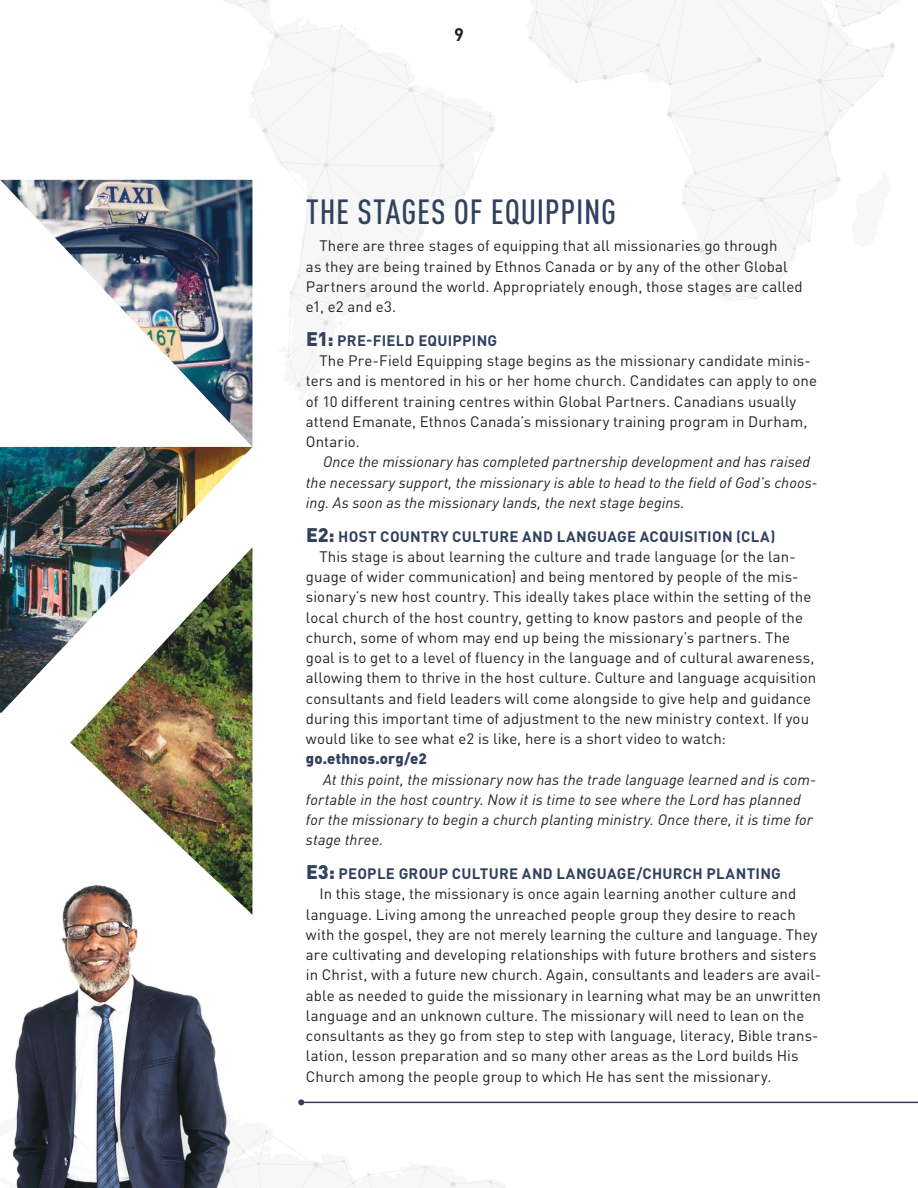
<style>
.page{position:relative;width:918px;height:1188px;background:#fff}
.page>*{position:absolute;margin:0;border:0;box-sizing:border-box;transform-origin:0 0}
.t1{font:500 condensed 34.5px "DIN Pro";letter-spacing:.02em;color:#31415e}
.t2{font:700 18px "DIN Pro";color:#241f1f}
.t3{font:15px/20.2px "DIN Pro";letter-spacing:.005em;color:#241f1f}
.t4{font:italic 15px/20.2px "DIN Pro";letter-spacing:.005em;color:#241f1f}
.t5{font:700 15px "DIN Pro";letter-spacing:.02em;color:#31415e}
.t6{font:900 15px "DIN Pro";letter-spacing:.01em;color:#31415e}
.s1{font-weight:900;font-size:19.5px}
</style>
<div class="page">
<svg style="left:0;top:0;width:494px;height:388px"></svg>
<svg style="left:529px;top:0;width:367px;height:301px"></svg>
<img style="left:0;top:180px;width:252px;height:533px">
<img style="left:70px;top:547px;width:182px;height:368px">
<hr style="left:301px;top:1102px;width:617px;height:1px;background:#31415e">
<svg style="left:250px;top:1099px;width:290px;height:89px"></svg>
<img style="left:12px;top:845px;width:238px;height:343px">
<p class="t2" style="left:454px;top:19px;width:11px">9</p>
<h1 class="t1" style="left:306px;top:187px;width:311px">THE STAGES OF EQUIPPING</h1>
<p class="t3" style="left:306px;top:234px;width:498px;text-indent:14px">There are three stages of equipping that all missionaries go through<br>as they are being trained by Ethnos Canada or by any of the other Global Partners around the world. Appropriately enough, those stages are called e1, e2 and e3.</p>
<p class="t5" style="left:306px;top:328px;width:193px"><span class="s1">E1:</span> PRE-FIELD EQUIPPING</p>
<p class="t3" style="left:319px;top:349px;width:493px">The Pre-Field Equipping stage begins as the missionary candidate minis-</p>
<p class="t3" style="left:306px;top:369px;width:513px">ters and is mentored in his or her home church. Candidates can apply to one</p>
<p class="t3" style="left:306px;top:390px;width:492px">of 10 different training centres within Global Partners. Canadians usually</p>
<p class="t3" style="left:306px;top:410px;width:503px">attend Emanate, Ethnos Canada’s missionary training program in Durham,</p>
<p class="t3" style="left:306px;top:430px;width:56px">Ontario.</p>
<p class="t4" style="left:306px;top:450px;width:513px;text-indent:17px">Once the missionary has completed partnership development and has raised the necessary support, the missionary is able to head to the field of God’s choos&shy;ing. As soon as the missionary lands, the next stage begins.</p>
<p class="t5" style="left:306px;top:524px;width:471px"><span class="s1">E2:</span> HOST COUNTRY CULTURE AND LANGUAGE ACQUISITION (CLA)</p>
<p class="t3" style="left:319px;top:545px;width:478px">This stage is about learning the culture and trade language (or the lan-</p>
<p class="t3" style="left:306px;top:565px;width:494px">guage of wider communication) and being mentored by people of the mis-</p>
<p class="t3" style="left:306px;top:585px;width:507px">sionary’s new host country. This ideally takes place within the setting of the</p>
<p class="t3" style="left:306px;top:606px;width:498px">local church of the host country, getting to know pastors and people of the</p>
<p class="t3" style="left:306px;top:626px;width:486px">church, some of whom may end up being the missionary’s partners. The</p>
<p class="t3" style="left:306px;top:646px;width:510px">goal is to get to a level of fluency in the language and of cultural awareness,</p>
<p class="t3" style="left:306px;top:666px;width:512px">allowing them to thrive in the host culture. Culture and language acquisition</p>
<p class="t3" style="left:306px;top:687px;width:507px">consultants and field leaders will come alongside to give help and guidance</p>
<p class="t3" style="left:306px;top:707px;width:505px">during this important time of adjustment to the new ministry context. If you</p>
<p class="t3" style="left:306px;top:727px;width:422px">would like to see what e2 is like, here is a short video to watch:</p>
<p class="t6" style="left:306px;top:746px;width:122px">go.ethnos.org/e2</p>
<p class="t4" style="left:306px;top:768px;width:512px;text-indent:17px">At this point, the missionary now has the trade language learned and is com&shy;fortable in the host country. Now it is time to see where the Lord has planned for the missionary to begin a church planting ministry. Once there, it is time for stage three.</p>
<p class="t5" style="left:306px;top:861px;width:476px"><span class="s1">E3:</span> PEOPLE GROUP CULTURE AND LANGUAGE/CHURCH PLANTING</p>
<p class="t3" style="left:319px;top:882px;width:478px">In this stage, the missionary is once again learning another culture and</p>
<p class="t3" style="left:306px;top:903px;width:491px">language. Living among the unreached people group they desire to reach</p>
<p class="t3" style="left:306px;top:923px;width:513px">with the gospel, they are not merely learning the culture and language. They</p>
<p class="t3" style="left:306px;top:943px;width:512px">are cultivating and developing relationships with future brothers and sisters</p>
<p class="t3" style="left:306px;top:963px;width:517px">in Christ, with a future new church. Again, consultants and leaders are avail-</p>
<p class="t3" style="left:306px;top:984px;width:517px">able as needed to guide the missionary in learning what may be an unwritten</p>
<p class="t3" style="left:306px;top:1004px;width:500px">language and an unknown culture. The missionary will need to lean on the</p>
<p class="t3" style="left:306px;top:1024px;width:514px">consultants as they go from step to step with language, literacy, Bible trans-</p>
<p class="t3" style="left:306px;top:1044px;width:494px">lation, lesson preparation and so many other areas as the Lord builds His</p>
<p class="t3" style="left:306px;top:1065px;width:467px">Church among the people group to which He has sent the missionary.</p>
</div>
